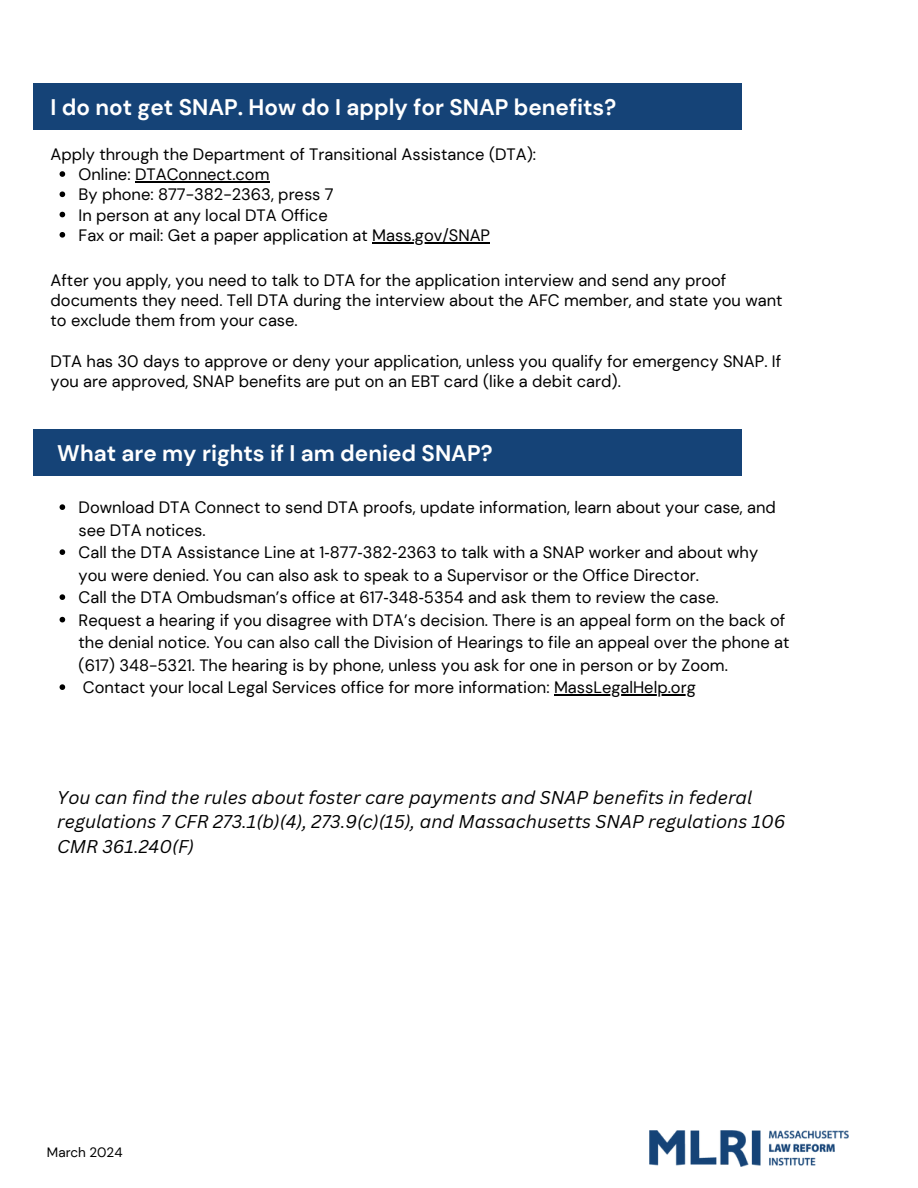
<style>
.page{position:relative;width:918px;height:1188px;background:#fff}
.page>*{position:absolute;margin:0;border:0;box-sizing:border-box;transform-origin:0 0}
.t1{font:700 22.5px "DM Sans";color:#fff}
.t2{font:italic 18px/24.8px "Canva Sans";color:#000}
.t3{font:16.5px/22.5px "DM Sans";color:#000}
.t4{font:13.5px "DM Sans";color:#000}
.s1{font-family:"Noto Sans"}
</style>
<div class="page">
<div style="left:34px;top:83px;width:708px;height:47px;background:#154377"></div>
<svg style="left:60px;top:171px;width:5px;height:6px"></svg>
<hr style="left:135px;top:181px;width:134px;height:1px;background:#000">
<svg style="left:60px;top:191px;width:5px;height:6px"></svg>
<svg style="left:60px;top:212px;width:5px;height:5px"></svg>
<svg style="left:60px;top:232px;width:5px;height:6px"></svg>
<hr style="left:372px;top:242px;width:118px;height:1px;background:#000">
<div style="left:34px;top:429px;width:708px;height:47px;background:#154377"></div>
<svg style="left:60px;top:504px;width:5px;height:6px"></svg>
<svg style="left:60px;top:549px;width:5px;height:6px"></svg>
<svg style="left:60px;top:594px;width:5px;height:6px"></svg>
<svg style="left:60px;top:617px;width:5px;height:5px"></svg>
<svg style="left:60px;top:684px;width:5px;height:6px"></svg>
<hr style="left:554px;top:694px;width:142px;height:2px;background:#000">
<img style="left:649px;top:1131px;width:199px;height:36px">
<h1 class="t1" style="left:51px;top:93px;width:567px">I do not get SNAP. How do I apply for SNAP benefits?</h1>
<h2 class="t3" style="left:51px;top:143px;width:487px">Apply through the Department of Transitional Assistance (DTA):</h2>
<p class="t3" style="left:79px;top:163px;width:192px">Online: DTAConnect.com</p>
<p class="t3" style="left:79px;top:184px;width:257px">By phone: 877-382-2363, press 7</p>
<p class="t3" style="left:79px;top:204px;width:251px">In person at any local DTA Office</p>
<p class="t3" style="left:79px;top:224px;width:413px">Fax or mail: Get a paper application at Mass.gov/SNAP</p>
<h2 class="t3" style="left:51px;top:269px;width:677px">After you apply, you need to talk to DTA for the application interview and send any proof</h2>
<h2 class="t3" style="left:51px;top:290px;width:734px;line-height:20.2px">documents they need. Tell DTA during the interview about the AFC member, and state you want to exclude them from your case.</h2>
<h2 class="t3" style="left:51px;top:350px;width:732px">DTA has 30 days to approve or deny your application, unless you qualify for emergency SNAP. If</h2>
<h1 class="t3" style="left:51px;top:370px;width:572px">you are approved, SNAP benefits are put on an EBT card (like a debit card).</h1>
<p class="t1" style="left:57px;top:439px;width:437px">What are my rights if I am denied SNAP?</p>
<p class="t3" style="left:79px;top:496px;width:699px">Download DTA Connect to send DTA proofs, update information, learn about your case, and see DTA notices.</p>
<p class="t3" style="left:79px;top:541px;width:681px">Call the DTA Assistance Line at 1<span class="s1">‐</span>877<span class="s1">‐</span>382<span class="s1">‐</span>2363 to talk with a SNAP worker and about why you were denied. You can also ask to speak to a Supervisor or the Office Director.</p>
<p class="t3" style="left:79px;top:586px;width:642px">Call the DTA Ombudsman’s office at 617<span class="s1">‐</span>348<span class="s1">‐</span>5354 and ask them to review the case.</p>
<p class="t3" style="left:79px;top:609px;width:712px">Request a hearing if you disagree with DTA’s decision. There is an appeal form on the back of the denial notice. You can also call the Division of Hearings to file an appeal over the phone at (617) 348-5321. The hearing is by phone, unless you ask for one in person or by Zoom.</p>
<h2 class="t3" style="left:83px;top:676px;width:614px">Contact your local Legal Services office for more information: MassLegalHelp.org</h2>
<p class="t2" style="left:57px;top:784px;width:730px">You can find the rules about foster care payments and SNAP benefits in federal regulations 7 CFR 273.1(b)(4), 273.9(c)(15), and Massachusetts SNAP regulations 106<br>CMR 361.240(F)</p>
<p class="t4" style="left:47px;top:1144px;width:77px">March 2024</p>
</div>
